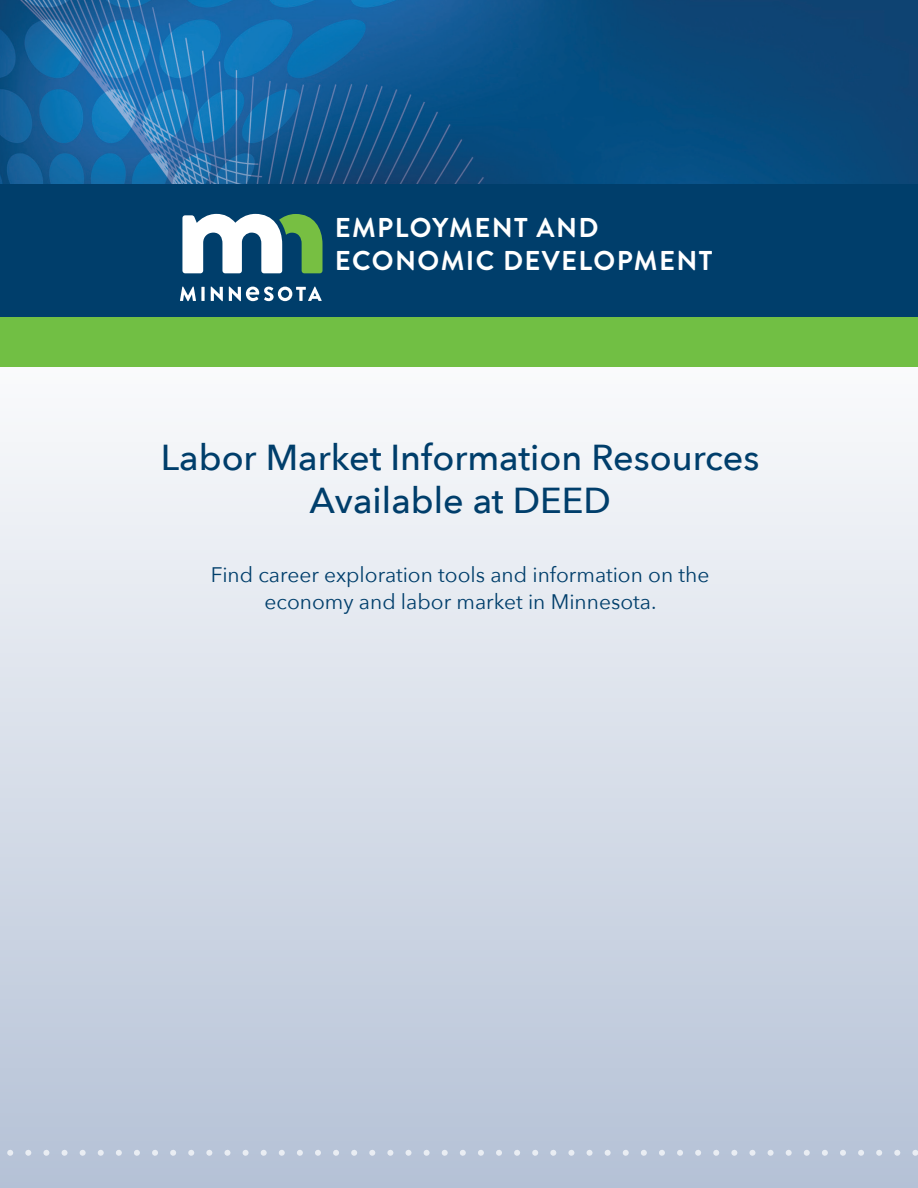
<style>
.page{position:relative;width:918px;height:1188px;background:#fff}
.page>*{position:absolute;margin:0;border:0;box-sizing:border-box;transform-origin:0 0}
.cover_page_header{font:500 36px "Avenir Next";color:#003e6b}
.t1{font:700 27.3px/33px "Brandon Grotesque";letter-spacing:.05em;color:#fff}
.cover_page_intro{font:21px/27px "Avenir Next";color:#003e6b;text-align:center}
</style>
<div class="page">
<div style="left:0;top:182px;width:918px;height:136px;background:#003e6b"></div>
<div style="left:0;top:318px;width:918px;height:870px;background:linear-gradient(to bottom,#fefefe,#b5c2d6)"></div>
<div style="left:0;top:318px;width:918px;height:49px;background:#71bf44"></div>
<svg style="left:10px;top:1150px;width:908px;height:6px;background:#c3cede"></svg>
<img style="left:0;top:0;width:918px;height:183px">
<svg style="left:182px;top:214px;width:141px;height:59px"></svg>
<svg style="left:180px;top:287px;width:16px;height:14px"></svg>
<svg style="left:201px;top:287px;width:4px;height:14px"></svg>
<svg style="left:211px;top:287px;width:12px;height:14px"></svg>
<svg style="left:229px;top:287px;width:93px;height:14px"></svg>
<p class="t1" style="left:335px;top:212px;width:379px">EMPLOYMENT AND<br>ECONOMIC DEVELOPMENT</p>
<p class="cover_page_header" style="left:161px;top:427px;width:600px">Labor Market Information Resources</p>
<p class="cover_page_header" style="left:310px;top:470px;width:303px">Available at DEED</p>
<p class="cover_page_intro" style="left:211px;top:560px;width:500px">Find career exploration tools and information on the economy and labor market in Minnesota.</p>
</div>
